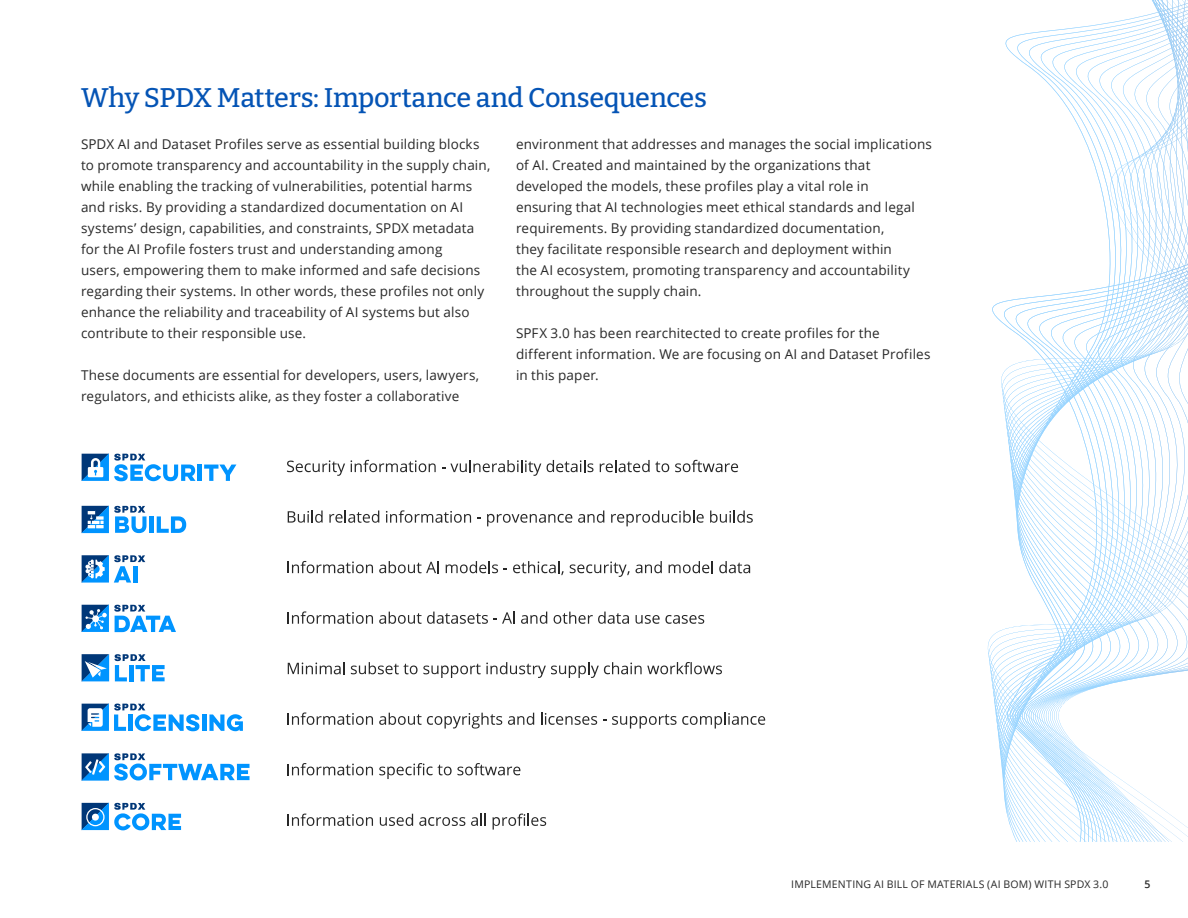
<style>
.page{position:relative;width:1188px;height:918px;background:#fff}
.page>*{position:absolute;margin:0;border:0;box-sizing:border-box;transform-origin:0 0}
.H2_no_TOC{font:500 27px "Bitter";letter-spacing:-.015em;color:#0554b5}
.t1{font:13.5px/21px "Open Sans";letter-spacing:.01em;color:#282828}
.t2{font:10.5px "Open Sans";letter-spacing:.025em;color:#282828}
.t3{font:600 10.5px "Open Sans";color:#282828}
</style>
<div class="page">
<svg style="left:115px;top:654px;width:50px;height:27px"></svg>
<svg style="left:82px;top:654px;width:27px;height:27px"></svg>
<hr style="left:198px;top:465px;width:4px;height:16px;background:#0094ff">
<svg style="left:204px;top:465px;width:32px;height:16px"></svg>
<svg style="left:82px;top:454px;width:114px;height:27px"></svg>
<svg style="left:82px;top:753px;width:168px;height:28px"></svg>
<svg style="left:82px;top:555px;width:63px;height:28px"></svg>
<div style="left:149px;top:516px;width:5px;height:17px;background:#0094ff"></div>
<svg style="left:157px;top:516px;width:29px;height:17px"></svg>
<svg style="left:82px;top:506px;width:65px;height:27px"></svg>
<svg style="left:82px;top:803px;width:99px;height:27px"></svg>
<svg style="left:82px;top:605px;width:94px;height:27px"></svg>
<hr style="left:202px;top:715px;width:4px;height:16px;background:#0094ff">
<svg style="left:209px;top:714px;width:34px;height:17px"></svg>
<svg style="left:82px;top:704px;width:117px;height:27px"></svg>
<svg style="left:287px;top:460px;width:58px;height:16px"></svg>
<svg style="left:351px;top:460px;width:85px;height:12px"></svg>
<svg style="left:442px;top:460px;width:99px;height:16px"></svg>
<svg style="left:547px;top:460px;width:47px;height:12px"></svg>
<svg style="left:600px;top:460px;width:69px;height:12px"></svg>
<svg style="left:675px;top:460px;width:63px;height:12px"></svg>
<svg style="left:288px;top:511px;width:35px;height:12px"></svg>
<svg style="left:329px;top:511px;width:50px;height:12px"></svg>
<svg style="left:386px;top:510px;width:85px;height:13px"></svg>
<svg style="left:487px;top:514px;width:85px;height:12px"></svg>
<svg style="left:578px;top:511px;width:26px;height:12px"></svg>
<svg style="left:611px;top:511px;width:93px;height:15px"></svg>
<svg style="left:710px;top:511px;width:43px;height:12px"></svg>
<svg style="left:288px;top:561px;width:85px;height:12px"></svg>
<svg style="left:379px;top:561px;width:60px;height:12px"></svg>
<svg style="left:446px;top:561px;width:52px;height:12px"></svg>
<svg style="left:513px;top:561px;width:51px;height:14px"></svg>
<svg style="left:570px;top:561px;width:60px;height:16px"></svg>
<svg style="left:636px;top:561px;width:26px;height:12px"></svg>
<svg style="left:669px;top:561px;width:44px;height:12px"></svg>
<svg style="left:719px;top:561px;width:31px;height:12px"></svg>
<svg style="left:288px;top:611px;width:85px;height:13px"></svg>
<svg style="left:379px;top:612px;width:136px;height:12px"></svg>
<svg style="left:521px;top:612px;width:26px;height:12px"></svg>
<svg style="left:554px;top:612px;width:75px;height:12px"></svg>
<svg style="left:636px;top:615px;width:68px;height:9px"></svg>
<svg style="left:288px;top:662px;width:57px;height:12px"></svg>
<svg style="left:351px;top:662px;width:371px;height:16px"></svg>
<svg style="left:288px;top:712px;width:85px;height:13px"></svg>
<svg style="left:379px;top:713px;width:123px;height:16px"></svg>
<svg style="left:508px;top:713px;width:26px;height:12px"></svg>
<svg style="left:541px;top:713px;width:56px;height:12px"></svg>
<svg style="left:612px;top:713px;width:153px;height:16px"></svg>
<svg style="left:288px;top:763px;width:85px;height:12px"></svg>
<svg style="left:379px;top:763px;width:141px;height:16px"></svg>
<svg style="left:288px;top:814px;width:85px;height:12px"></svg>
<svg style="left:380px;top:814px;width:33px;height:12px"></svg>
<svg style="left:419px;top:817px;width:46px;height:9px"></svg>
<svg style="left:471px;top:814px;width:15px;height:12px"></svg>
<svg style="left:493px;top:814px;width:53px;height:16px"></svg>
<svg style="left:987px;top:0;width:198px;height:842px"></svg>
<p class="H2_no_TOC" style="left:81px;top:80px;width:627px">Why SPDX Matters: Importance and Consequences</p>
<p class="t1" style="left:81px;top:133px;width:411px">SPDX AI and Dataset Profiles serve as essential building blocks to promote transparency and accountability in the supply chain, while enabling the tracking of vulnerabilities, potential harms and risks. By providing a standardized documentation on AI systems’ design, capabilities, and constraints, SPDX metadata for the AI Profile fosters trust and understanding among<br>users, empowering them to make informed and safe decisions regarding their systems. In other words, these profiles not only enhance the reliability and traceability of AI systems but also contribute to their responsible use.</p>
<p class="t1" style="left:81px;top:364px;width:400px">These documents are essential for developers, users, lawyers, regulators, and ethicists alike, as they foster a collaborative</p>
<p class="t1" style="left:516px;top:133px;width:417px">environment that addresses and manages the social implications of AI. Created and maintained by the organizations that developed the models, these profiles play a vital role in<br>ensuring that AI technologies meet ethical standards and legal requirements. By providing standardized documentation,<br>they facilitate responsible research and deployment within<br>the AI ecosystem, promoting transparency and accountability throughout the supply chain.</p>
<p class="t1" style="left:516px;top:322px;width:416px">SPFX 3.0 has been rearchitected to create profiles for the different information. We are focusing on AI and Dataset Profiles in this paper.</p>
<p class="t2" style="left:791px;top:877px;width:319px">IMPLEMENTING AI BILL OF MATERIALS (AI BOM) WITH SPDX 3.0</p>
<p class="t3" style="left:1145px;top:877px;width:7px">5</p>
</div>
